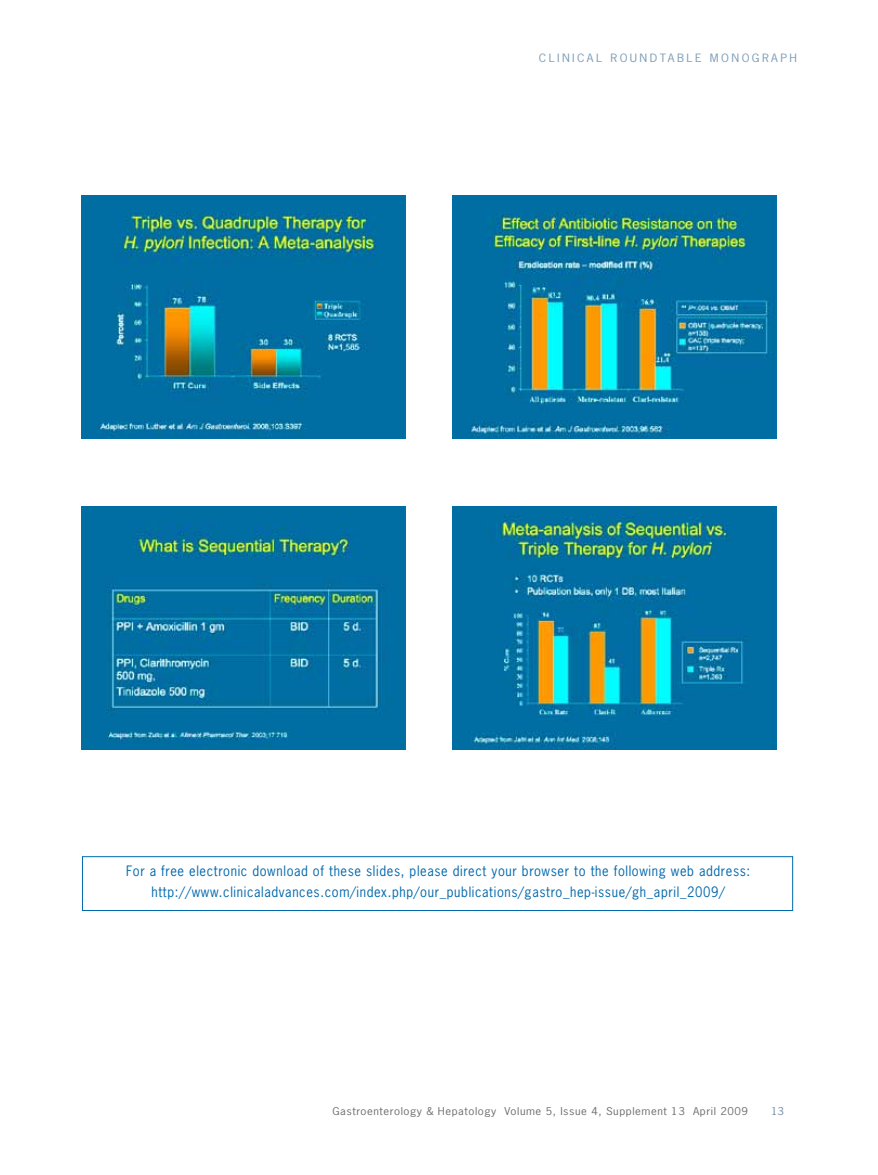
<style>
.page{position:relative;width:878px;height:1175px;background:#fff}
.page>*{position:absolute;margin:0;border:0;box-sizing:border-box;transform-origin:0 0}
.t1{font:13.5px/21px "News Gothic Std";letter-spacing:.05em;color:#0068ac;text-align:center;scale:.95 1}
.t2{font:10.8px "News Gothic Std";color:#7c9cb7;scale:1.11 1}
.t3{font:10.2px "News Gothic Std";letter-spacing:.05em;color:#6d6e71;scale:1.11 1}
.t4{font:10.2px "News Gothic Std";color:#738ba5;scale:1.11 1}
</style>
<div class="page">
<div style="left:82px;top:856px;width:710px;height:54px;border:1px solid #0068ac"></div>
<img style="left:81px;top:195px;width:324px;height:243px">
<img style="left:452px;top:195px;width:324px;height:243px">
<img style="left:81px;top:507px;width:324px;height:243px">
<img style="left:452px;top:507px;width:324px;height:243px">
<p class="t2" style="left:539px;top:51px;width:17px">Clinical</p>
<p class="t2" style="left:610px;top:51px;width:18px">Roundtable</p>
<p class="t2" style="left:710px;top:51px;width:20px">Monograph</p>
<p class="t1" style="left:126px;top:860px;width:658px">For a free electronic download of these slides, please direct your browser to the following web address: http://www.clinicaladvances.com/index.php/our_publications/gastro_hep-issue/gh_april_2009/</p>
<p class="t3" style="left:332px;top:1104px;width:376px">Gastroenterology &amp; Hepatology Volume 5, Issue 4, Supplement 13 April 2009</p>
<p class="t4" style="left:771px;top:1104px;width:13px">13</p>
</div>
